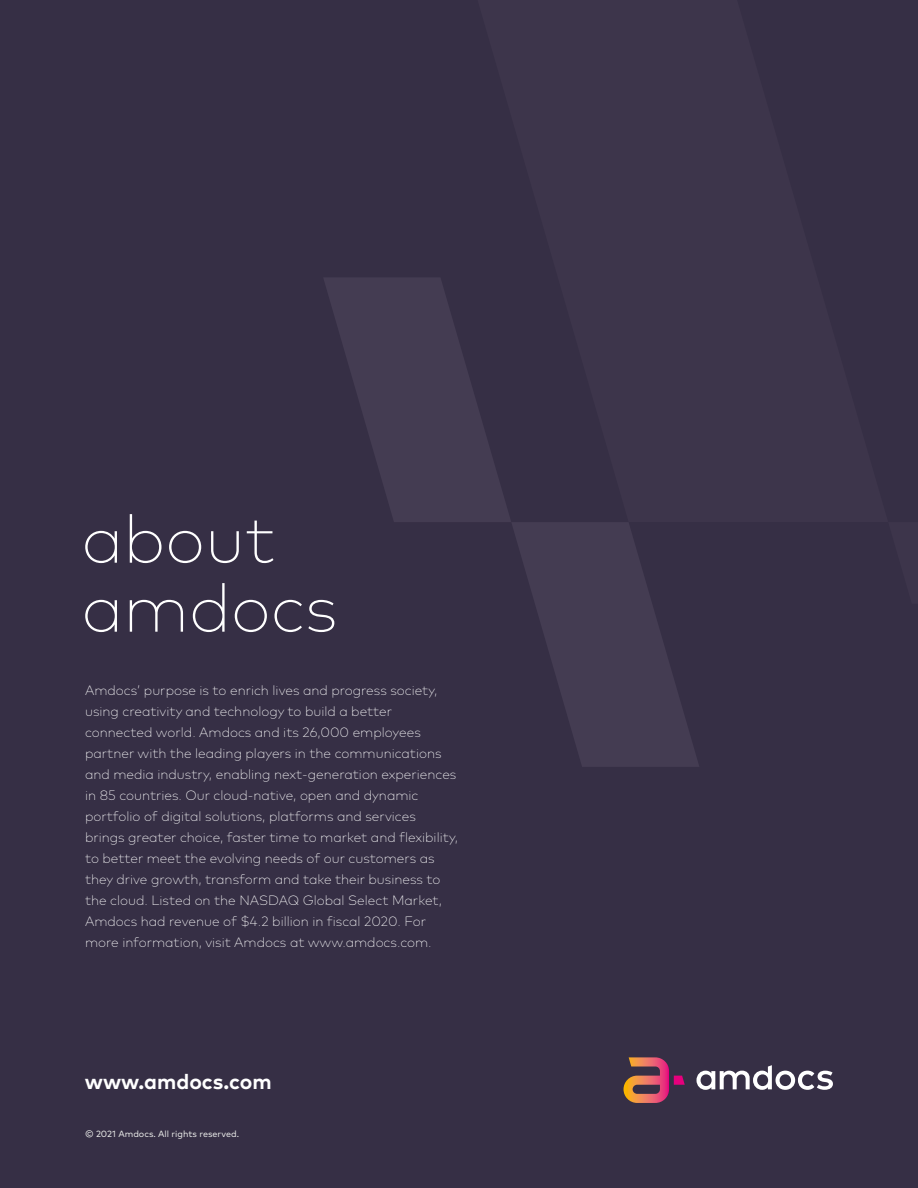
<style>
.page{position:relative;width:918px;height:1188px;background:#362f45}
.page>*{position:absolute;margin:0;border:0;box-sizing:border-box;transform-origin:0 0}
.t1{font:200 67.5px/69px "Mark Pro";color:#fff}
.t2{font:700 21px "Mark Pro";color:#fff}
.t3{font:200 13.5px/21px "Mark Pro";color:#fff}
.t4{font:9px "Mark Pro";color:#e9eae8}
</style>
<div class="page">
<svg style="left:624px;top:1057px;width:61px;height:46px"></svg>
<svg style="left:696px;top:1065px;width:137px;height:25px"></svg>
<svg style="left:324px;top:278px;width:187px;height:244px;fill:#443c52"></svg>
<svg style="left:512px;top:522px;width:187px;height:245px;fill:#443c52"></svg>
<h1 class="t1" style="left:81px;top:499px;width:258px">about amdocs</h1>
<p class="t3" style="left:85px;top:679px;width:374px">Amdocs’ purpose is to enrich lives and progress society, using creativity and technology to build a better connected world. Amdocs and its 26,000 employees partner with the leading players in the communications and media industry, enabling next-generation experiences in 85 countries. Our cloud-native, open and dynamic portfolio of digital solutions, platforms and services brings greater choice, faster time to market and flexibility, to better meet the evolving needs of our customers as they drive growth, transform and take their business to the cloud. Listed on the NASDAQ Global Select Market, Amdocs had revenue of $4.2 billion in fiscal 2020. For more information, visit Amdocs at www.amdocs.com.</p>
<h2 class="t2" style="left:85px;top:1066px;width:188px">www.amdocs.com</h2>
<p class="t4" style="left:85px;top:1127px;width:156px">© 2021 Amdocs. All rights reserved.</p>
</div>
